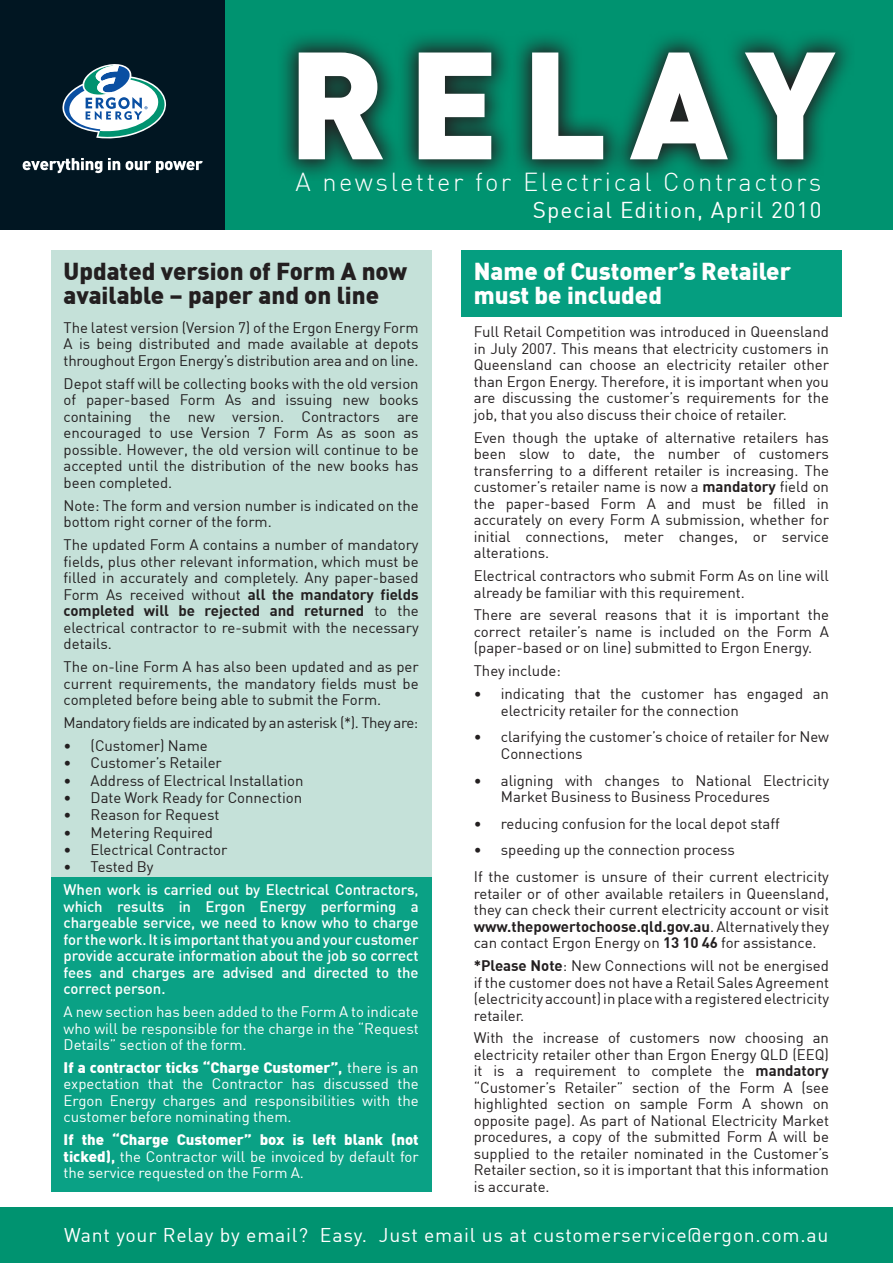
<style>
.page{position:relative;width:893px;height:1263px;background:#fff}
.page>*{position:absolute;margin:0;border:0;box-sizing:border-box;transform-origin:0 0}
.t1{font:900 150px "DIN";letter-spacing:.15em;color:#fff}
.t2{font:300 25.5px "DIN";letter-spacing:.1em;color:#fff}
.t3{font:900 24px/24px "DIN";color:#231f20}
.t4{font:900 24px/24px "DIN";color:#fff}
.t5{font:22.5px "DIN";letter-spacing:.05em;color:#fff}
.t6{font:19.5px "DIN";letter-spacing:.035em;color:#fff}
.t7{font:15px/16.5px "DIN";letter-spacing:-.005em;color:#231f20;text-align:justify}
.t8{font:15px/16.5px "DIN";letter-spacing:-.005em;color:#fff;text-align:justify}
.t9{font:500 15px/16.5px "DIN";letter-spacing:-.005em;color:#fff;text-align:justify}
.t10{font:15px "DIN";letter-spacing:-.03em;color:#231f20}
.s1{font-weight:700}
.s2{font-weight:900}
</style>
<div class="page">
<div style="left:51px;top:250px;width:381px;height:941px;background:#c5e1d9"></div>
<div style="left:0;top:0;width:225px;height:230px;background:#011622"></div>
<div style="left:225px;top:0;width:668px;height:230px;background:#009370"></div>
<svg style="left:283px;top:36px;width:566px;height:140px"></svg>
<svg style="left:23px;top:158px;width:180px;height:15px"></svg>
<svg style="left:62px;top:64px;width:104px;height:75px"></svg>
<div style="left:461px;top:250px;width:381px;height:66px;background:#059e80"></div>
<div style="left:51px;top:877px;width:381px;height:314px;background:#0aa185"></div>
<div style="left:0;top:1208px;width:893px;height:55px;background:#009370"></div>
<h1 class="t1" style="left:288px;top:5px;width:549px">RELAY</h1>
<h2 class="t2" style="left:295px;top:166px;width:528px">A newsletter for Electrical Contractors</h2>
<h3 class="t5" style="left:533px;top:195px;width:290px">Special Edition, April 2010</h3>
<h3 class="t4" style="left:474px;top:258px;width:319px">Name of Customer’s Retailer must be included</h3>
<p class="t7" style="left:474px;top:323px;width:357px">Full Retail Competition was introduced in Queensland in July 2007. This means that electricity customers in Queensland can choose an electricity retailer other than Ergon Energy. Therefore, it is important when you are discussing the customer’s requirements for the job, that you also discuss their choice of retailer.</p>
<p class="t7" style="left:474px;top:429px;width:357px">Even though the uptake of alternative retailers has been slow to date, the number of customers transferring to a different retailer is increasing. The customer’s retailer name is now a <span class="s1">mandatory</span> field on the paper-based Form A and must be filled in accurately on every Form A submission, whether for initial connections, meter changes, or service alterations.</p>
<p class="t7" style="left:474px;top:567px;width:357px">Electrical contractors who submit Form As on line will already be familiar with this requirement.</p>
<p class="t7" style="left:474px;top:606px;width:357px">There are several reasons that it is important the correct retailer’s name is included on the Form A (paper-based or on line) submitted to Ergon Energy.</p>
<p class="t7" style="left:474px;top:662px;width:89px">They include:</p>
<p class="t7" style="left:501px;top:685px;width:330px;text-indent:-27px">• indicating that the customer has engaged an electricity retailer for the connection</p>
<p class="t7" style="left:501px;top:728px;width:330px;text-indent:-27px">• clarifying the customer’s choice of retailer for New<br>Connections</p>
<p class="t7" style="left:501px;top:772px;width:330px;text-indent:-27px">• aligning with changes to National Electricity<br>Market Business to Business Procedures</p>
<p class="t7" style="left:474px;top:815px;width:307px">• reducing confusion for the local depot staff</p>
<p class="t7" style="left:474px;top:836px;width:357px;line-height:26.7px">• speeding up the connection process<br>If the customer is unsure of their current electricity</p>
<p class="t7" style="left:474px;top:885px;width:357px">retailer or of other available retailers in Queensland, they can check their current electricity account or visit <span class="s1">www.thepowertochoose.qld.gov.au</span>. Alternatively they can contact Ergon Energy on <span class="s1">13 10 46</span> for assistance.</p>
<p class="t7" style="left:474px;top:957px;width:357px"><span class="s1">*Please Note</span>: New Connections will not be energised if the customer does not have a Retail Sales Agreement (electricity account) in place with a registered electricity retailer.</p>
<p class="t7" style="left:474px;top:1029px;width:357px">With the increase of customers now choosing an electricity retailer other than Ergon Energy QLD (EEQ) it is a requirement to complete the <span class="s1">mandatory </span>“Customer’s Retailer” section of the Form A (see highlighted section on sample Form A shown on opposite page). As part of National Electricity Market procedures, a copy of the submitted Form A will be supplied to the retailer nominated in the Customer’s Retailer section, so it is important that this information is accurate.</p>
<h3 class="t3" style="left:64px;top:258px;width:345px">Updated version of Form A now available – paper and on line</h3>
<p class="t7" style="left:64px;top:319px;width:357px">The latest version (Version 7) of the Ergon Energy Form A is being distributed and made available at depots throughout Ergon Energy’s distribution area and on line.</p>
<p class="t7" style="left:64px;top:375px;width:357px">Depot staff will be collecting books with the old version of paper-based Form As and issuing new books containing the new version. Contractors are encouraged to use Version 7 Form As as soon as possible. However, the old version will continue to be accepted until the distribution of the new books has been completed.</p>
<p class="t7" style="left:64px;top:497px;width:357px">Note: The form and version number is indicated on the bottom right corner of the form.</p>
<p class="t7" style="left:64px;top:536px;width:357px">The updated Form A contains a number of mandatory fields, plus other relevant information, which must be filled in accurately and completely. Any paper-based Form As received without <span class="s1">all the mandatory fields completed will be rejected and returned</span> to the electrical contractor to re-submit with the necessary details.</p>
<p class="t7" style="left:64px;top:658px;width:357px">The on-line Form A has also been updated and as per current requirements, the mandatory fields must be completed before being able to submit the Form.</p>
<p class="t10" style="left:64px;top:713px;width:356px">Mandatory fields are indicated by an asterisk (*). They are:</p>
<p class="t7" style="left:64px;top:737px;width:146px">• (Customer) Name</p>
<p class="t7" style="left:64px;top:754px;width:160px">• Customer’s Retailer</p>
<p class="t7" style="left:64px;top:771px;width:241px">• Address of Electrical Installation</p>
<p class="t7" style="left:64px;top:789px;width:240px">• Date Work Ready for Connection</p>
<p class="t7" style="left:64px;top:806px;width:157px">• Reason for Request</p>
<p class="t7" style="left:64px;top:824px;width:151px">• Metering Required</p>
<p class="t7" style="left:64px;top:841px;width:165px">• Electrical Contractor</p>
<p class="t7" style="left:64px;top:858px;width:92px">• Tested By</p>
<p class="t9" style="left:64px;top:881px;width:357px">When work is carried out by Electrical Contractors, which results in Ergon Energy performing a chargeable service, we need to know who to charge for the work. It is important that you and your customer provide accurate information about the job so correct fees and charges are advised and directed to the correct person.</p>
<p class="t8" style="left:64px;top:1003px;width:357px">A new section has been added to the Form A to indicate who will be responsible for the charge in the “Request Details” section of the form.</p>
<p class="t8" style="left:64px;top:1059px;width:357px"><span class="s2">If a contractor ticks “Charge Customer”</span><span class="s1">,</span> there is an expectation that the Contractor has discussed the Ergon Energy charges and responsibilities with the customer before nominating them.</p>
<p class="t8" style="left:64px;top:1131px;width:357px"><span class="s2">If the “Charge Customer” box is left blank (not ticked)</span><span class="s1">,</span> the Contractor will be invoiced by default for the service requested on the Form A.</p>
<h3 class="t6" style="left:64px;top:1222px;width:766px">Want your Relay by email? Easy. Just email us at customerservice@ergon.com.au</h3>
</div>
